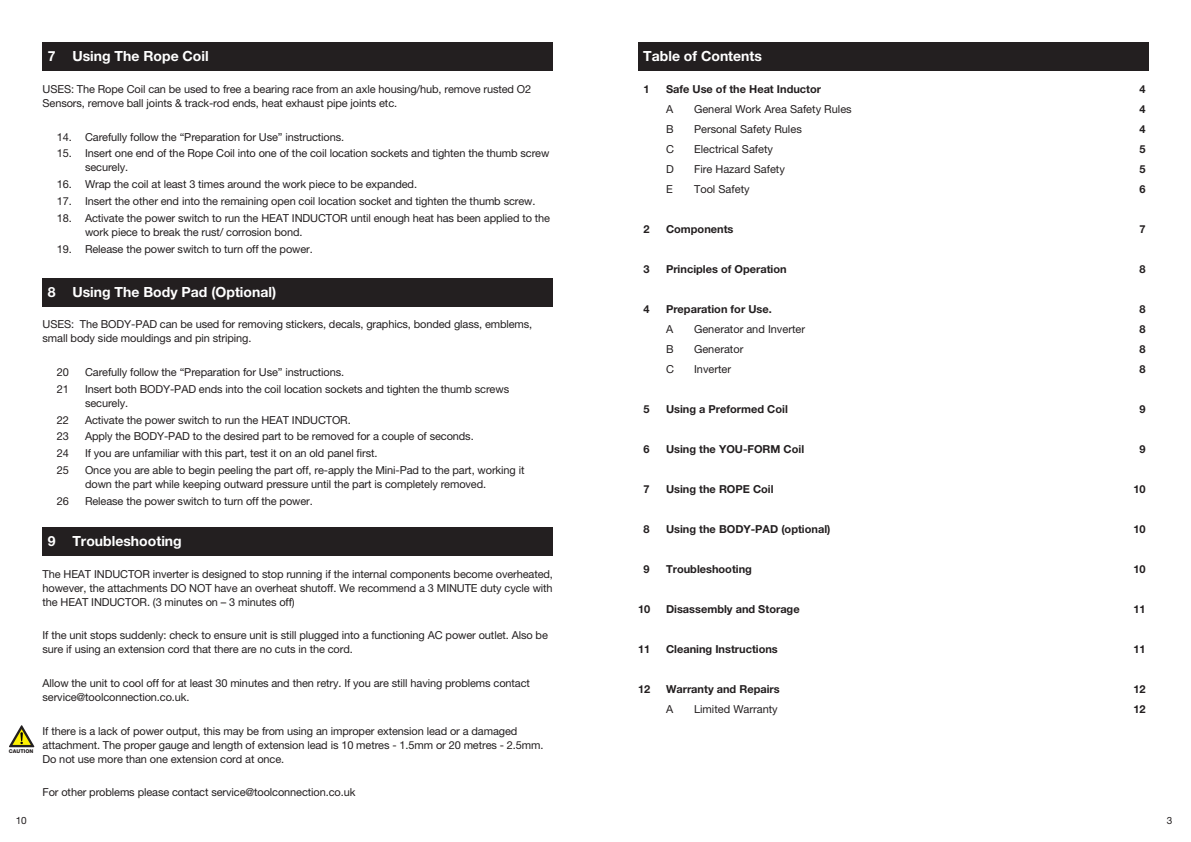
<style>
.page{position:relative;width:1191px;height:842px;background:#fff}
.page>*{position:absolute;margin:0;border:0;box-sizing:border-box;transform-origin:0 0}
.t1{font:700 14px "Helvetica Neue LT Pro";color:#fff}
.t2{font:11px/14px "Helvetica Neue LT Pro";letter-spacing:-.01em;color:#231f20}
.t3{font:700 11px "Helvetica Neue LT Pro";color:#231f20}
.t4{font:10px "Helvetica Neue LT Pro";color:#231f20}
.t5{font:800 5.2px "Helvetica Neue LT Pro";color:#231f20}
</style>
<div class="page">
<div style="left:638px;top:43px;width:510px;height:28px;background:#231f20"></div>
<div style="left:43px;top:43px;width:510px;height:28px;background:#231f20"></div>
<div style="left:43px;top:278px;width:510px;height:28px;background:#231f20"></div>
<div style="left:43px;top:527px;width:510px;height:29px;background:#231f20"></div>
<svg style="left:9px;top:725px;width:25px;height:22px"></svg>
<p class="t5" style="left:9px;top:748px;width:26px">CAUTION</p>
<p class="t1" style="left:48px;top:48px;width:162px">7 Using The Rope Coil</p>
<p class="t2" style="left:43px;top:82px;width:490px">USES: The Rope Coil can be used to free a bearing race from an axle housing/hub, remove rusted O2<br>Sensors, remove ball joints &amp; track-rod ends, heat exhaust pipe joints etc.</p>
<p class="t2" style="left:57px;top:130px;width:289px">14. Carefully follow the “Preparation for Use” instructions.</p>
<p class="t2" style="left:85px;top:146px;width:466px;text-indent:-28px">15. Insert one end of the Rope Coil into one of the coil location sockets and tighten the thumb screw securely.</p>
<p class="t2" style="left:57px;top:177px;width:362px">16. Wrap the coil at least 3 times around the work piece to be expanded.</p>
<p class="t2" style="left:57px;top:194px;width:480px">17. Insert the other end into the remaining open coil location socket and tighten the thumb screw.</p>
<p class="t2" style="left:85px;top:211px;width:466px;text-indent:-28px">18. Activate the power switch to run the HEAT INDUCTOR until enough heat has been applied to the work piece to break the rust/ corrosion bond.</p>
<p class="t2" style="left:57px;top:242px;width:258px">19. Release the power switch to turn off the power.</p>
<p class="t1" style="left:48px;top:283px;width:230px">8 Using The Body Pad (Optional)</p>
<p class="t2" style="left:43px;top:317px;width:491px">USES: The BODY-PAD can be used for removing stickers, decals, graphics, bonded glass, emblems, small body side mouldings and pin striping.</p>
<p class="t2" style="left:57px;top:365px;width:14px">20</p>
<p class="t2" style="left:85px;top:365px;width:261px">Carefully follow the “Preparation for Use” instructions.</p>
<p class="t2" style="left:57px;top:382px;width:14px">21</p>
<p class="t2" style="left:85px;top:382px;width:425px">Insert both BODY-PAD ends into the coil location sockets and tighten the thumb screws securely.</p>
<p class="t2" style="left:57px;top:412px;width:14px">22</p>
<p class="t2" style="left:85px;top:412px;width:267px">Activate the power switch to run the HEAT INDUCTOR.</p>
<p class="t2" style="left:57px;top:429px;width:14px">23</p>
<p class="t2" style="left:85px;top:429px;width:390px">Apply the BODY-PAD to the desired part to be removed for a couple of seconds.</p>
<p class="t2" style="left:57px;top:446px;width:14px">24</p>
<p class="t2" style="left:85px;top:446px;width:294px">If you are unfamiliar with this part, test it on an old panel first.</p>
<p class="t2" style="left:57px;top:463px;width:14px">25</p>
<p class="t2" style="left:85px;top:463px;width:441px">Once you are able to begin peeling the part off, re-apply the Mini-Pad to the part, working it down the part while keeping outward pressure until the part is completely removed.</p>
<p class="t2" style="left:57px;top:494px;width:14px">26</p>
<p class="t2" style="left:85px;top:494px;width:229px">Release the power switch to turn off the power.</p>
<p class="t1" style="left:48px;top:532px;width:135px">9 Troubleshooting</p>
<p class="t2" style="left:43px;top:567px;width:512px;text-align:justify">The HEAT INDUCTOR inverter is designed to stop running if the internal components become overheated, however, the attachments DO NOT have an overheat shutoff. We recommend a 3 MINUTE duty cycle with the HEAT INDUCTOR. (3 minutes on – 3 minutes off)</p>
<p class="t2" style="left:43px;top:628px;width:507px">If the unit stops suddenly: check to ensure unit is still plugged into a functioning AC power outlet. Also be sure if using an extension cord that there are no cuts in the cord.</p>
<p class="t2" style="left:43px;top:676px;width:489px">Allow the unit to cool off for at least 30 minutes and then retry. If you are still having problems contact service@toolconnection.co.uk.</p>
<p class="t2" style="left:43px;top:724px;width:502px">If there is a lack of power output, this may be from using an improper extension lead or a damaged attachment. The proper gauge and length of extension lead is 10 metres - 1.5mm or 20 metres - 2.5mm.<br>Do not use more than one extension cord at once.</p>
<p class="t2" style="left:43px;top:785px;width:314px">For other problems please contact service@toolconnection.co.uk</p>
<p class="t1" style="left:643px;top:48px;width:120px">Table of Contents</p>
<p class="t3" style="left:643px;top:82px;width:8px">1</p>
<p class="t3" style="left:666px;top:82px;width:157px">Safe Use of the Heat Inductor</p>
<p class="t3" style="left:1139px;top:82px;width:8px">4</p>
<p class="t2" style="left:666px;top:102px;width:9px">A</p>
<p class="t2" style="left:694px;top:102px;width:159px">General Work Area Safety Rules</p>
<p class="t3" style="left:1139px;top:102px;width:8px">4</p>
<p class="t2" style="left:666px;top:122px;width:9px">B</p>
<p class="t2" style="left:694px;top:122px;width:109px">Personal Safety Rules</p>
<p class="t3" style="left:1139px;top:122px;width:8px">4</p>
<p class="t2" style="left:666px;top:142px;width:9px">C</p>
<p class="t2" style="left:694px;top:142px;width:81px">Electrical Safety</p>
<p class="t3" style="left:1139px;top:142px;width:8px">5</p>
<p class="t2" style="left:666px;top:162px;width:9px">D</p>
<p class="t2" style="left:694px;top:162px;width:92px">Fire Hazard Safety</p>
<p class="t3" style="left:1139px;top:162px;width:8px">5</p>
<p class="t2" style="left:666px;top:182px;width:8px">E</p>
<p class="t2" style="left:694px;top:182px;width:57px">Tool Safety</p>
<p class="t3" style="left:1139px;top:182px;width:8px">6</p>
<p class="t3" style="left:643px;top:222px;width:8px">2</p>
<p class="t3" style="left:666px;top:222px;width:69px">Components</p>
<p class="t3" style="left:1139px;top:222px;width:8px">7</p>
<p class="t3" style="left:643px;top:262px;width:8px">3</p>
<p class="t3" style="left:666px;top:262px;width:122px">Principles of Operation</p>
<p class="t3" style="left:1139px;top:262px;width:8px">8</p>
<p class="t3" style="left:643px;top:302px;width:8px">4</p>
<p class="t3" style="left:666px;top:302px;width:107px">Preparation for Use.</p>
<p class="t3" style="left:1139px;top:302px;width:8px">8</p>
<p class="t2" style="left:666px;top:322px;width:9px">A</p>
<p class="t2" style="left:694px;top:322px;width:113px">Generator and Inverter</p>
<p class="t3" style="left:1139px;top:322px;width:8px">8</p>
<p class="t2" style="left:666px;top:342px;width:9px">B</p>
<p class="t2" style="left:694px;top:342px;width:51px">Generator</p>
<p class="t3" style="left:1139px;top:342px;width:8px">8</p>
<p class="t2" style="left:666px;top:362px;width:9px">C</p>
<p class="t2" style="left:694px;top:362px;width:39px">Inverter</p>
<p class="t3" style="left:1139px;top:362px;width:8px">8</p>
<p class="t3" style="left:643px;top:402px;width:8px">5</p>
<p class="t3" style="left:666px;top:402px;width:123px">Using a Preformed Coil</p>
<p class="t3" style="left:1139px;top:402px;width:8px">9</p>
<p class="t3" style="left:643px;top:442px;width:8px">6</p>
<p class="t3" style="left:666px;top:442px;width:140px">Using the YOU-FORM Coil</p>
<p class="t3" style="left:1139px;top:442px;width:8px">9</p>
<p class="t3" style="left:643px;top:482px;width:8px">7</p>
<p class="t3" style="left:666px;top:482px;width:109px">Using the ROPE Coil</p>
<p class="t3" style="left:1133px;top:482px;width:14px">10</p>
<p class="t3" style="left:643px;top:522px;width:8px">8</p>
<p class="t3" style="left:666px;top:522px;width:166px">Using the BODY-PAD (optional)</p>
<p class="t3" style="left:1133px;top:522px;width:14px">10</p>
<p class="t3" style="left:643px;top:562px;width:8px">9</p>
<p class="t3" style="left:666px;top:562px;width:87px">Troubleshooting</p>
<p class="t3" style="left:1133px;top:562px;width:14px">10</p>
<p class="t3" style="left:638px;top:602px;width:14px">10</p>
<p class="t3" style="left:666px;top:602px;width:135px">Disassembly and Storage</p>
<p class="t3" style="left:1133px;top:602px;width:14px">11</p>
<p class="t3" style="left:638px;top:642px;width:14px">11</p>
<p class="t3" style="left:666px;top:642px;width:113px">Cleaning Instructions</p>
<p class="t3" style="left:1133px;top:642px;width:14px">11</p>
<p class="t3" style="left:638px;top:682px;width:14px">12</p>
<p class="t3" style="left:666px;top:682px;width:115px">Warranty and Repairs</p>
<p class="t3" style="left:1133px;top:682px;width:14px">12</p>
<p class="t2" style="left:666px;top:702px;width:9px">A</p>
<p class="t2" style="left:694px;top:702px;width:85px">Limited Warranty</p>
<p class="t3" style="left:1133px;top:702px;width:14px">12</p>
<p class="t4" style="left:16px;top:815px;width:13px">10</p>
<p class="t4" style="left:1167px;top:815px;width:7px">3</p>
</div>
